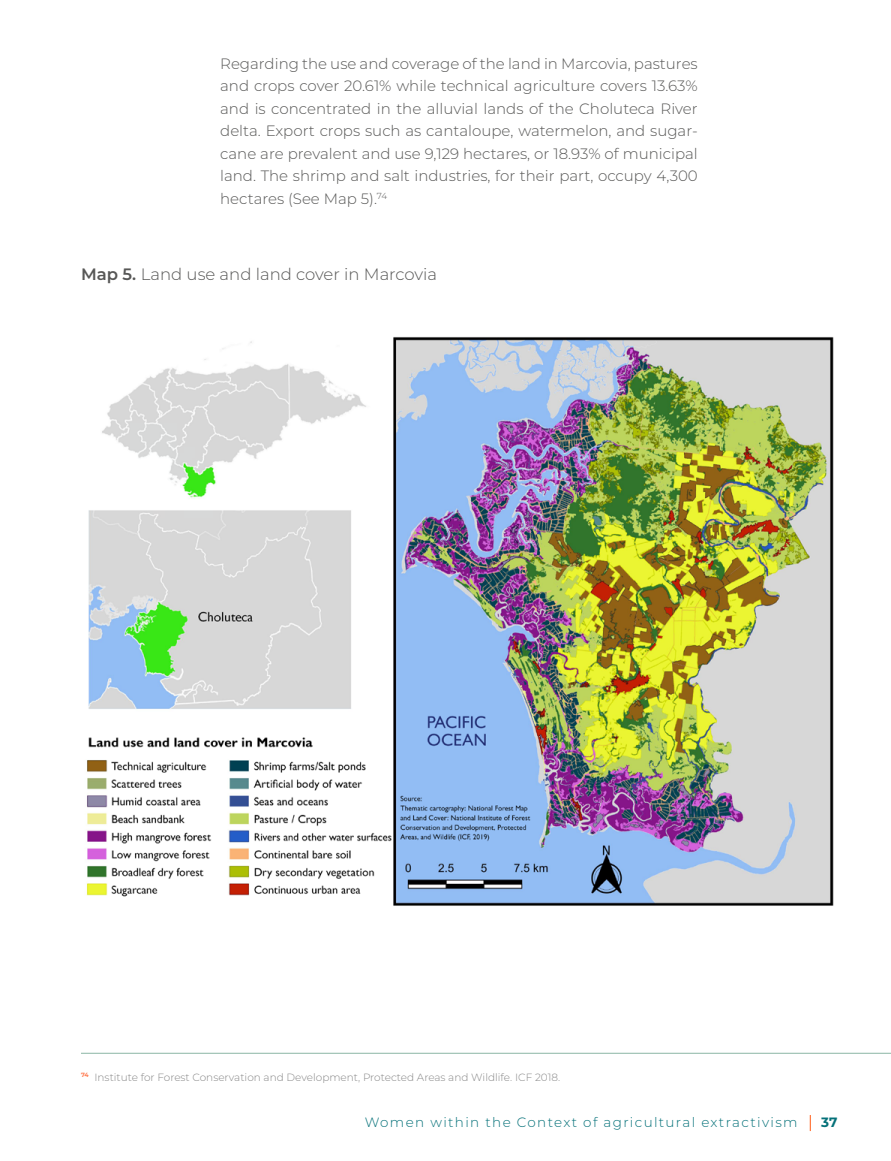
<style>
.page{position:relative;width:891px;height:1161px;background:#fff}
.page>*{position:absolute;margin:0;border:0;box-sizing:border-box;transform-origin:0 0}
.t1{font:300 16.5px "Montserrat";color:#575756}
.t2{font:300 15px/22.5px "Montserrat";color:#575756;text-align:justify}
.t3{font:300 13.5px "Montserrat";letter-spacing:.1em;color:#057179}
.t4{font:700 13.5px "Montserrat";color:#057179}
.t5{font:300 10.5px "Montserrat";color:#878787}
.s1{font-weight:600}
</style>
<div class="page">
<svg style="left:810px;top:1115px;width:1px;height:16px"></svg>
<img style="left:86px;top:337px;width:748px;height:569px">
<hr style="left:81px;top:1053px;width:810px;height:1px;background:#98beaf">
<p class="t2" style="left:220px;top:51px;width:479px">Regarding the use and coverage of the land in Marcovia, pastures and crops cover 20.61% while technical agriculture covers 13.63% and is concentrated in the alluvial lands of the Choluteca River delta. Export crops such as cantaloupe, watermelon, and sugar&shy;cane are prevalent and use 9,129 hectares, or 18.93% of municipal land. The shrimp and salt industries, for their part, occupy 4,300 hectares (See Map 5).<sup>74</sup></p>
<p class="t1" style="left:81px;top:263px;width:358px"><span class="s1">Map 5.</span> Land use and land cover in Marcovia</p>
<p class="t5" style="left:81px;top:1070px;width:481px"><sup>74</sup> Institute for Forest Conservation and Development, Protected Areas and Wildlife. ICF 2018.</p>
<p class="t3" style="left:365px;top:1113px;width:434px">Women within the Context of agricultural extractivism</p>
<p class="t4" style="left:821px;top:1113px;width:18px">37</p>
</div>
